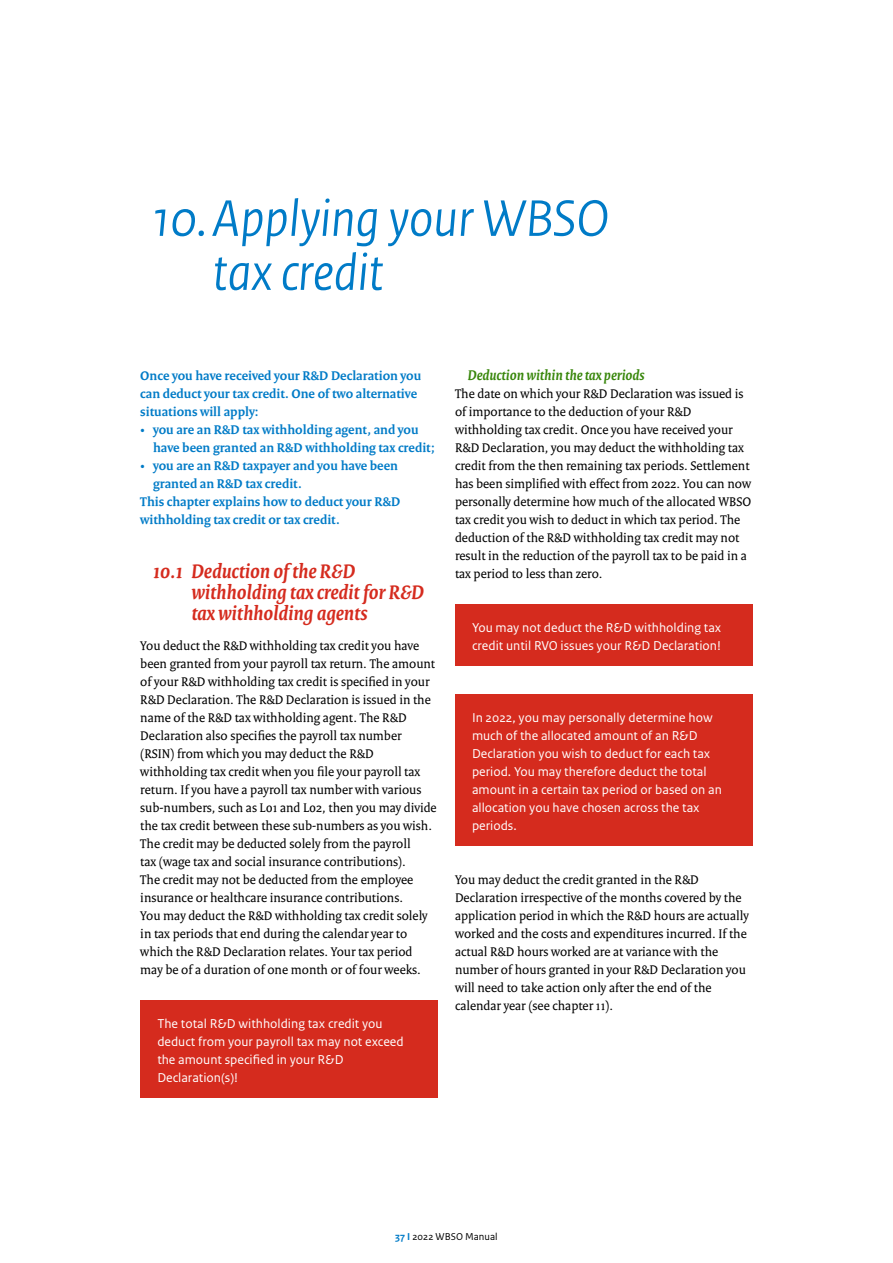
<style>
.page{position:relative;width:893px;height:1263px;background:#fff}
.page>*{position:absolute;margin:0;border:0;box-sizing:border-box;transform-origin:0 0}
.H2_03_RO_Kop{font:italic 54px/54px "Rijksoverheid Sans Heading";color:#007bc7}
.H3_04_RO_Paragraafko{font:italic 700 21px/21px "Rijksoverheid Serif";color:#d52b1e}
.P_05_RO_Alineakop{font:italic 700 15px "Rijksoverheid Serif";color:#39870c}
.P_10_RO_Broodtekst{font:13.5px/18px "Rijksoverheid Serif";color:#000}
.P_21_RO_Kader_Broodt{font:13.5px/18px "Rijksoverheid Sans Text";color:#fff}
.P_09_RO_Inleiding{font:700 13.5px/18px "Rijksoverheid Serif";color:#007bc7}
.t1{font:10.5px "Rijksoverheid Sans Text";color:#000}
.s1{font-weight:400}
.s2{font-weight:700;color:#007bc7}
</style>
<div class="page">
<div style="left:140px;top:1000px;width:298px;height:97px;background:#d52b1e"></div>
<div style="left:455px;top:604px;width:298px;height:61px;background:#d52b1e"></div>
<div style="left:455px;top:694px;width:298px;height:151px;background:#d52b1e"></div>
<h2 class="H2_03_RO_Kop" style="left:213px;top:192px;width:399px;text-indent:-60px">10.Applying your WBSO tax credit</h2>
<p class="P_09_RO_Inleiding" style="left:140px;top:366px;width:283px">Once you have received your R&amp;D Declaration you can deduct your tax credit. One of two alternative situations will apply:</p>
<p class="P_09_RO_Inleiding" style="left:153px;top:420px;width:283px;text-indent:-13px"><span class="s1">•</span> you are an R&amp;D tax withholding agent, and you have been granted an R&amp;D withholding tax credit;</p>
<p class="P_09_RO_Inleiding" style="left:153px;top:456px;width:246px;text-indent:-13px"><span class="s1">•</span> you are an R&amp;D taxpayer and you have been granted an R&amp;D tax credit.</p>
<p class="P_09_RO_Inleiding" style="left:140px;top:492px;width:261px">This chapter explains how to deduct your R&amp;D withholding tax credit or tax credit.</p>
<h3 class="H3_04_RO_Paragraafko" style="left:191px;top:560px;width:234px;text-indent:-38px">10.1 Deduction of the R&amp;D withholding tax credit for R&amp;D tax withholding agents</h3>
<p class="P_10_RO_Broodtekst" style="left:140px;top:636px;width:298px">You deduct the R&amp;D withholding tax credit you have been granted from your payroll tax return. The amount of your R&amp;D withholding tax credit is specified in your R&amp;D Declaration. The R&amp;D Declaration is issued in the name of the R&amp;D tax withholding agent. The R&amp;D Declaration also specifies the payroll tax number (RSIN) from which you may deduct the R&amp;D withholding tax credit when you file your payroll tax return. If you have a payroll tax number with various sub-numbers, such as L01 and L02, then you may divide the tax credit between these sub-numbers as you wish.<br>The credit may be deducted solely from the payroll<br>tax (wage tax and social insurance contributions).<br>The credit may not be deducted from the employee insurance or healthcare insurance contributions.<br>You may deduct the R&amp;D withholding tax credit solely in tax periods that end during the calendar year to which the R&amp;D Declaration relates. Your tax period may be of a duration of one month or of four weeks.</p>
<p class="P_21_RO_Kader_Broodt" style="left:157px;top:1015px;width:248px">The total R&amp;D withholding tax credit you deduct from your payroll tax may not exceed the amount specified in your R&amp;D Declaration(s)!</p>
<p class="P_05_RO_Alineakop" style="left:468px;top:366px;width:178px">Deduction within the tax periods</p>
<p class="P_10_RO_Broodtekst" style="left:455px;top:384px;width:298px">The date on which your R&amp;D Declaration was issued is of importance to the deduction of your R&amp;D withholding tax credit. Once you have received your R&amp;D Declaration, you may deduct the withholding tax credit from the then remaining tax periods. Settlement has been simplified with effect from 2022. You can now personally determine how much of the allocated WBSO tax credit you wish to deduct in which tax period. The deduction of the R&amp;D withholding tax credit may not result in the reduction of the payroll tax to be paid in a tax period to less than zero.</p>
<p class="P_21_RO_Kader_Broodt" style="left:472px;top:619px;width:251px">You may not deduct the R&amp;D withholding tax credit until RVO issues your R&amp;D Declaration!</p>
<p class="P_21_RO_Kader_Broodt" style="left:472px;top:709px;width:251px">In 2022, you may personally determine how much of the allocated amount of an R&amp;D Declaration you wish to deduct for each tax period. You may therefore deduct the total amount in a certain tax period or based on an allocation you have chosen across the tax periods.</p>
<p class="P_10_RO_Broodtekst" style="left:455px;top:870px;width:295px">You may deduct the credit granted in the R&amp;D Declaration irrespective of the months covered by the application period in which the R&amp;D hours are actually worked and the costs and expenditures incurred. If the actual R&amp;D hours worked are at variance with the number of hours granted in your R&amp;D Declaration you will need to take action only after the end of the calendar year (see chapter 11).</p>
<p class="t1" style="left:395px;top:1231px;width:104px"><span class="s2">37 I</span> 2022 WBSO Manual</p>
</div>
